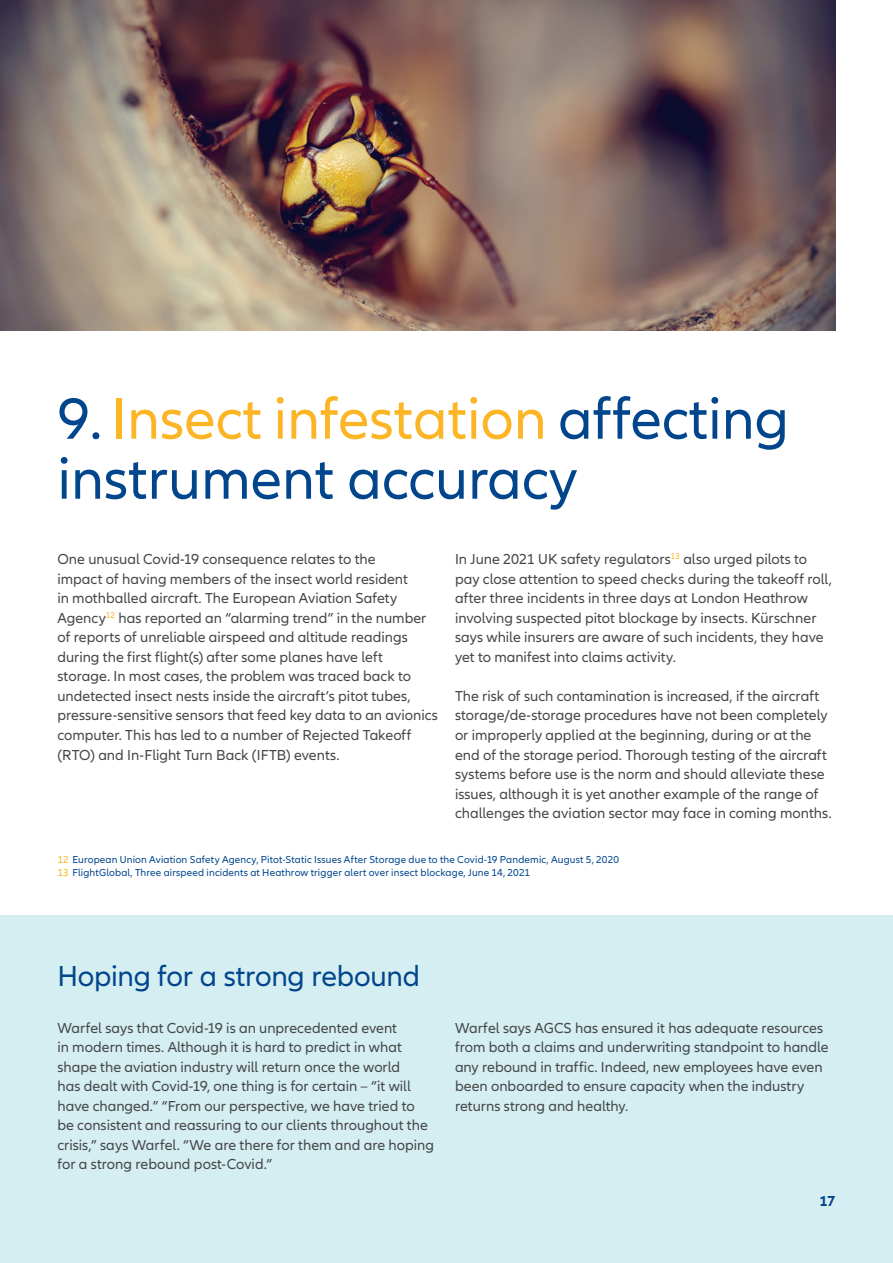
<style>
.page{position:relative;width:893px;height:1263px;background:#fff}
.page>*{position:absolute;margin:0;border:0;box-sizing:border-box;transform-origin:0 0}
.t1{font:60px/60px "Allianz Neo";color:#01468c}
.Subheadline___CTA_15{font:30px "Allianz Neo";letter-spacing:-.01em;color:#01468c}
.Copy_10_13pt{font:15px/19.5px "Allianz Neo";color:#454647}
.t2{font:700 15px "Allianz Neo";color:#01468c}
.Caption_Footer_7_9pt{font:10.5px "Allianz Neo";letter-spacing:.015em;color:#01468c}
.s1{color:#fcb525}
</style>
<div class="page">
<div style="left:0;top:915px;width:893px;height:348px;background:#d5eef1"></div>
<img style="left:0;top:0;width:836px;height:330px">
<p class="t1" style="left:57px;top:390px;width:733px">9. <span class="s1">Insect infestation</span> affecting instrument accuracy</p>
<p class="Copy_10_13pt" style="left:57px;top:550px;width:382px">One unusual Covid‑19 consequence relates to the<br>impact of having members of the insect world resident<br>in mothballed aircraft. The European Aviation Safety Agency<sup>12</sup> has reported an “alarming trend” in the number of reports of unreliable airspeed and altitude readings during the first flight(s) after some planes have left storage. In most cases, the problem was traced back to undetected insect nests inside the aircraft’s pitot tubes, pressure‑sensitive sensors that feed key data to an avionics computer. This has led to a number of Rejected Takeoff (RTO) and In‑Flight Turn Back (IFTB) events.</p>
<p class="Copy_10_13pt" style="left:455px;top:550px;width:378px">In June 2021 UK safety regulators<sup>13</sup> also urged pilots to pay close attention to speed checks during the takeoff roll, after three incidents in three days at London Heathrow involving suspected pitot blockage by insects. Kürschner says while insurers are aware of such incidents, they have yet to manifest into claims activity.</p>
<p class="Copy_10_13pt" style="left:455px;top:687px;width:378px">The risk of such contamination is increased, if the aircraft storage/de‑storage procedures have not been completely or improperly applied at the beginning, during or at the end of the storage period. Thorough testing of the aircraft systems before use is the norm and should alleviate these issues, although it is yet another example of the range of challenges the aviation sector may face in coming months.</p>
<p class="Caption_Footer_7_9pt" style="left:57px;top:853px;width:563px"><span class="s1">12</span> European Union Aviation Safety Agency, Pitot-Static Issues After Storage due to the Covid-19 Pandemic, August 5, 2020</p>
<p class="Caption_Footer_7_9pt" style="left:57px;top:867px;width:474px"><span class="s1">13</span> FlightGlobal, Three airspeed incidents at Heathrow trigger alert over insect blockage, June 14, 2021</p>
<p class="Subheadline___CTA_15" style="left:57px;top:959px;width:364px">Hoping for a strong rebound</p>
<p class="Copy_10_13pt" style="left:57px;top:1018px;width:378px">Warfel says that Covid‑19 is an unprecedented event<br>in modern times. Although it is hard to predict in what shape the aviation industry will return once the world<br>has dealt with Covid‑19, one thing is for certain – “it will have changed.” “From our perspective, we have tried to be consistent and reassuring to our clients throughout the crisis,” says Warfel. “We are there for them and are hoping for a strong rebound post‑Covid.”</p>
<p class="Copy_10_13pt" style="left:455px;top:1018px;width:375px">Warfel says AGCS has ensured it has adequate resources from both a claims and underwriting standpoint to handle any rebound in traffic. Indeed, new employees have even been onboarded to ensure capacity when the industry returns strong and healthy.</p>
<p class="t2" style="left:819px;top:1192px;width:18px">17</p>
</div>
